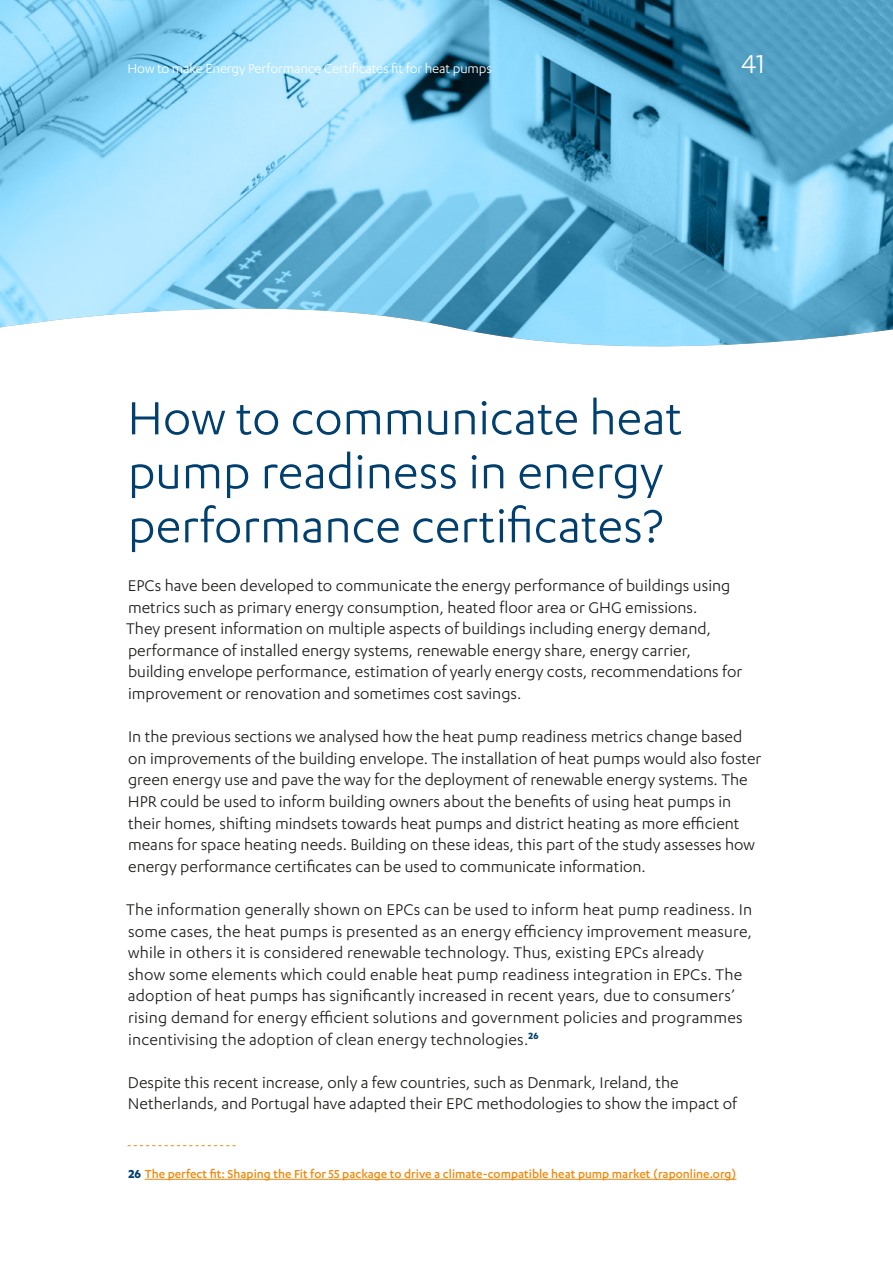
<style>
.page{position:relative;width:893px;height:1263px;background:#fff}
.page>*{position:absolute;margin:0;border:0;box-sizing:border-box;transform-origin:0 0}
.t1{font:54px/54px "Karbon";color:#003f6e}
.t2{font:30px "Karbon";color:#fff}
.t3{font:18px/21.6px "Karbon";color:#1d1d1b}
.t4{font:15px "Karbon";letter-spacing:-.01em;color:#fff}
.t5{font:500 13.5px "Karbon";color:#f0890b}
.s1{font-weight:700;color:#003f6e}
</style>
<div class="page">
<svg style="left:0;top:0;width:893px;height:347px;background:#7dc0dd"></svg>
<svg style="left:128px;top:1145px;width:108px;height:1px"></svg>
<hr style="left:145px;top:1179px;width:591px;height:1px;background:#f0890b">
<p class="t4" style="left:128px;top:60px;width:366px">How to make Energy Performance Certificates fit for heat pumps</p>
<h2 class="t2" style="left:741px;top:47px;width:26px">41</h2>
<h1 class="t1" style="left:127px;top:389px;width:557px">How to communicate heat pump readiness in energy performance certificates?</h1>
<p class="t3" style="left:126px;top:574px;width:618px">EPCs have been developed to communicate the energy performance of buildings using metrics such as primary energy consumption, heated floor area or GHG emissions.<br>They present information on multiple aspects of buildings including energy demand, performance of installed energy systems, renewable energy share, energy carrier, building envelope performance, estimation of yearly energy costs, recommendations for improvement or renovation and sometimes cost savings.</p>
<p class="t3" style="left:128px;top:725px;width:635px">In the previous sections we analysed how the heat pump readiness metrics change based on improvements of the building envelope. The installation of heat pumps would also foster green energy use and pave the way for the deployment of renewable energy systems. The HPR could be used to inform building owners about the benefits of using heat pumps in their homes, shifting mindsets towards heat pumps and district heating as more efficient means for space heating needs. Building on these ideas, this part of the study assesses how energy performance certificates can be used to communicate information.</p>
<p class="t3" style="left:126px;top:898px;width:627px">The information generally shown on EPCs can be used to inform heat pump readiness. In some cases, the heat pumps is presented as an energy efficiency improvement measure, while in others it is considered renewable technology. Thus, existing EPCs already<br>show some elements which could enable heat pump readiness integration in EPCs. The adoption of heat pumps has significantly increased in recent years, due to consumers’ rising demand for energy efficient solutions and government policies and programmes incentivising the adoption of clean energy technologies.<sup>26</sup></p>
<p class="t3" style="left:128px;top:1071px;width:611px">Despite this recent increase, only a few countries, such as Denmark, Ireland, the<br>Netherlands, and Portugal have adapted their EPC methodologies to show the impact of</p>
<p class="t5" style="left:128px;top:1166px;width:610px"><span class="s1">26</span> The perfect fit: Shaping the Fit for 55 package to drive a climate-compatible heat pump market (raponline.org)</p>
</div>
